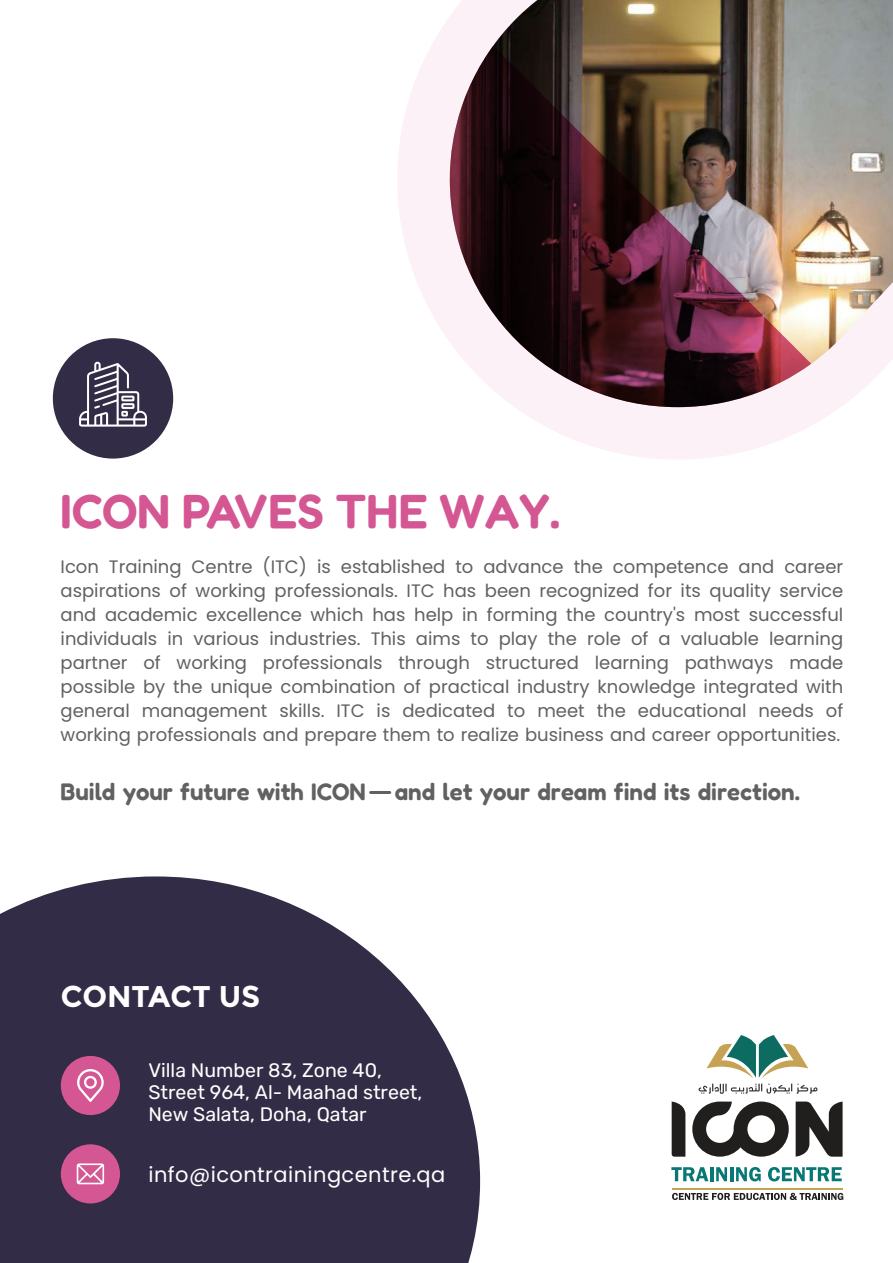
<style>
.page{position:relative;width:893px;height:1263px;background:#fff}
.page>*{position:absolute;margin:0;border:0;box-sizing:border-box;transform-origin:0 0}
.t1{font:300 48px "Fredoka";color:#d45793}
.t2{font:700 30px "Montserrat";color:#fff}
.t3{font:300 24px "Fredoka";color:#606160}
.t4{font:21px "Poppins";letter-spacing:.02em;color:#fff}
.t5{font:19.5px/22.4px "Rubik";color:#fff}
.t6{font:18px/24px "Poppins";color:#606160;text-align:justify}
</style>
<div class="page">
<svg style="left:0;top:876px;width:480px;height:387px;fill:#332c46"></svg>
<div style="left:61px;top:1144px;width:59px;height:59px;background:#d45793;border-radius:50%"></div>
<svg style="left:77px;top:1163px;width:27px;height:21px"></svg>
<div style="left:61px;top:1056px;width:59px;height:59px;background:#d45793;border-radius:50%"></div>
<svg style="left:77px;top:1069px;width:27px;height:33px"></svg>
<hr style="left:371px;top:791px;width:19px;height:3px;background:#606160">
<svg style="left:398px;top:17px;width:442px;height:442px;fill:#fbf1f6"></svg>
<img style="left:450px;top:0;width:443px;height:407px">
<img style="left:450px;top:46px;width:361px;height:361px">
<svg style="left:698px;top:1035px;width:120px;height:59px"></svg>
<svg style="left:671px;top:1167px;width:37px;height:14px"></svg>
<hr style="left:710px;top:1167px;width:3px;height:14px;background:#087875">
<svg style="left:716px;top:1167px;width:11px;height:14px"></svg>
<hr style="left:730px;top:1167px;width:3px;height:14px;background:#087875">
<svg style="left:736px;top:1167px;width:25px;height:14px"></svg>
<svg style="left:768px;top:1167px;width:74px;height:14px"></svg>
<svg style="left:672px;top:1193px;width:171px;height:7px"></svg>
<hr style="left:672px;top:1187px;width:171px;height:2px;background:#c5a254">
<svg style="left:692px;top:1101px;width:97px;height:56px"></svg>
<svg style="left:796px;top:1101px;width:47px;height:56px"></svg>
<svg style="left:672px;top:1101px;width:13px;height:56px"></svg>
<div style="left:53px;top:338px;width:120px;height:121px;background:#332c46;border-radius:50%"></div>
<svg style="left:79px;top:362px;width:68px;height:65px"></svg>
<h1 class="t1" style="left:61px;top:482px;width:501px">ICON PAVES THE WAY.</h1>
<p class="t6" style="left:61px;top:555px;width:784px">Icon Training Centre (ITC) is established to advance the competence and career aspirations of working professionals. ITC has been recognized for its quality service and academic excellence which has help in forming the country's most successful individuals in various industries. This aims to play the role of a valuable learning partner of working professionals through structured learning pathways made possible by the unique combination of practical industry knowledge integrated with general management skills. ITC is dedicated to meet the educational needs of working professionals and prepare them to realize business and career opportunities.</p>
<h3 class="t3" style="left:61px;top:777px;width:741px">Build your future with ICON and let your dream find its direction.</h3>
<h2 class="t2" style="left:61px;top:979px;width:201px">CONTACT US</h2>
<p class="t5" style="left:148px;top:1059px;width:276px">Villa Number 83, Zone 40,<br>Street 964, Al- Maahad street,<br>New Salata, Doha, Qatar</p>
<p class="t4" style="left:149px;top:1162px;width:298px">info@icontrainingcentre.qa</p>
</div>
